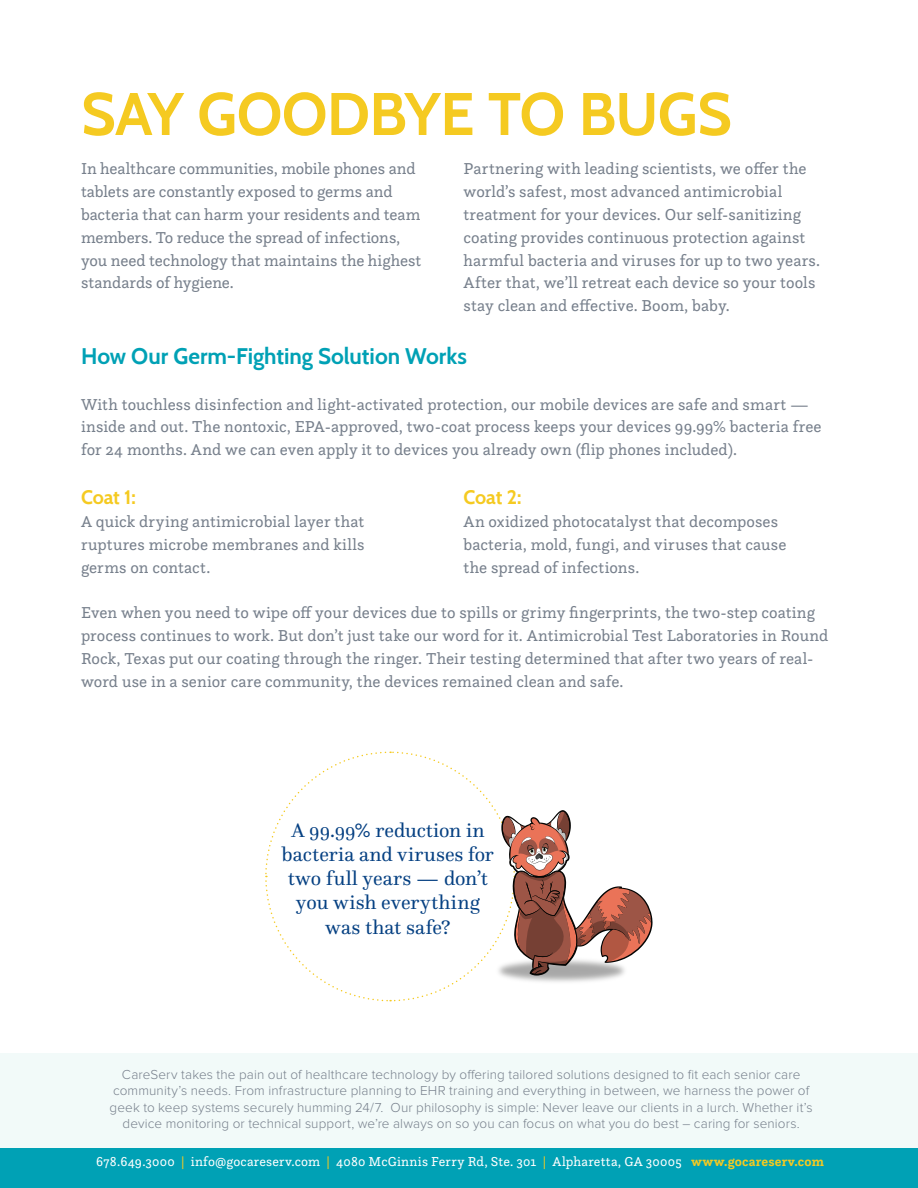
<style>
.page{position:relative;width:918px;height:1188px;background:#fff}
.page>*{position:absolute;margin:0;border:0;box-sizing:border-box;transform-origin:0 0}
.t1{font:700 60px "Cabin";letter-spacing:-.01em;color:#f5ca21}
.t2{font:700 22.5px "Cabin";color:#00a1b5}
.t3{font:20.25px/24.3px "Questa";letter-spacing:.01em;color:#054082;text-align:center}
.t4{font:700 19.5px "Cabin";letter-spacing:-.01em;color:#f5ca21}
.t5{font:16.5px/22.8px "Questa Slab";letter-spacing:.005em;color:#77808c}
.t6{font:300 13.5px/16.5px "Proxima Nova";letter-spacing:.01em;color:#77808c;text-align:center}
.t7{font:13.5px "Questa Slab";letter-spacing:.015em;color:#fff}
.s1{color:#f5ca21}
.s2{font-weight:700;color:#f5ca21}
</style>
<div class="page">
<svg style="left:265px;top:751px;width:388px;height:251px"></svg>
<div style="left:0;top:1148px;width:918px;height:40px;background:#00a1b5"></div>
<div style="left:0;top:1053px;width:918px;height:95px;background:#f2faf9"></div>
<p class="t1" style="left:81px;top:67px;width:652px">SAY GOODBYE TO BUGS</p>
<p class="t5" style="left:81px;top:157px;width:342px">In healthcare communities, mobile phones and tablets are constantly exposed to germs and bacteria that can harm your residents and team members. To reduce the spread of infections, you need technology that maintains the highest standards of hygiene.</p>
<p class="t5" style="left:464px;top:157px;width:358px">Partnering with leading scientists, we offer the world’s safest, most advanced antimicrobial treatment for your devices. Our self-sanitizing coating provides continuous protection against harmful bacteria and viruses for up to two years.<br>After that, we’ll retreat each device so your tools stay clean and effective. Boom, baby.</p>
<p class="t2" style="left:81px;top:338px;width:387px">How Our Germ-Fighting Solution Works</p>
<p class="t5" style="left:81px;top:392px;width:742px">With touchless disinfection and light-activated protection, our mobile devices are safe and smart — inside and out. The nontoxic, EPA-approved, two-coat process keeps your devices 99.99% bacteria free for 24 months. And we can even apply it to devices you already own (flip phones included).</p>
<p class="t4" style="left:81px;top:482px;width:56px">Coat 1:</p>
<p class="t5" style="left:81px;top:510px;width:285px;text-align:justify">A quick drying antimicrobial layer that ruptures microbe membranes and kills germs on contact.</p>
<p class="t4" style="left:464px;top:482px;width:59px">Coat 2:</p>
<p class="t5" style="left:464px;top:510px;width:324px">An oxidized photocatalyst that decomposes bacteria, mold, fungi, and viruses that cause the spread of infections.</p>
<p class="t5" style="left:81px;top:601px;width:749px">Even when you need to wipe off your devices due to spills or grimy fingerprints, the two-step coating process continues to work. But don’t just take our word for it. Antimicrobial Test Laboratories in Round Rock, Texas put our coating through the ringer. Their testing determined that after two years of real&shy;word use in a senior care community, the devices remained clean and safe.</p>
<p class="t3" style="left:282px;top:817px;width:213px">A 99.99% reduction in bacteria and viruses for two full years — don’t you wish everything was that safe?</p>
<p class="t6" style="left:110px;top:1066px;width:705px">CareServ takes the pain out of healthcare technology by offering tailored solutions designed to fit each senior care community’s needs. From infrastructure planning to EHR training and everything in between, we harness the power of geek to keep systems securely humming 24/7. Our philosophy is simple: Never leave our clients in a lurch. Whether it’s device monitoring or technical support, we’re always on so you can focus on what you do best – caring for seniors.</p>
<p class="t7" style="left:96px;top:1153px;width:729px">678.649.3000 <span class="s1">|</span> info@gocareserv.com <span class="s1">|</span> 4080 McGinnis Ferry Rd, Ste. 301 <span class="s1">|</span> Alpharetta, GA 30005 <span class="s2">www.gocareserv.com</span></p>
</div>
